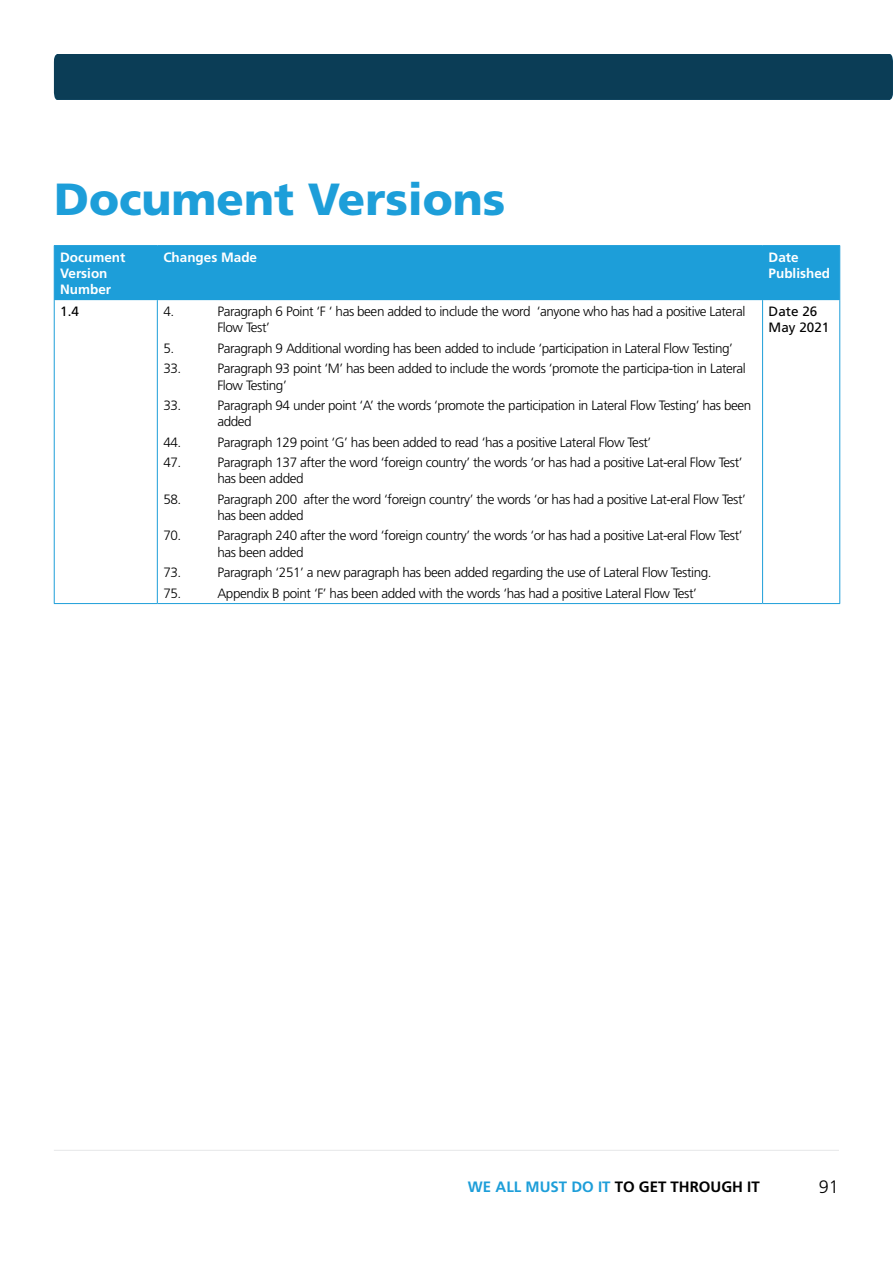
<style>
.page{position:relative;width:893px;height:1263px;background:#fff}
.page>*{position:absolute;margin:0;border:0;box-sizing:border-box;transform-origin:0 0}
.H2_Title{font:900 45px "Frutiger";color:#1d9ed9}
.t1{font:300 18px "Frutiger";color:#000}
.t2{font:700 15px "Frutiger";color:#000}
.P_Body_Content{font:300 13.5px/16.2px "Frutiger";letter-spacing:-.03em;color:#000}
.t3{font:700 13.5px/16.2px "Frutiger";color:#fff}
.t4{font:13.5px/16.2px "Frutiger";color:#000}
.s1{color:#1d9ed9}
</style>
<div class="page">
<hr style="left:54px;top:1150px;width:785px;height:1px;background:#e6e7e8">
<div style="left:55px;top:246px;width:784px;height:54px;background:#1d9ed9"></div>
<hr style="left:157px;top:300px;width:1px;height:303px;background:#1d9ed9">
<hr style="left:762px;top:300px;width:1px;height:303px;background:#1d9ed9">
<hr style="left:54px;top:245px;width:103px;height:1px;background:#1d9ed9">
<hr style="left:54px;top:246px;width:1px;height:54px;background:#1d9ed9">
<hr style="left:157px;top:245px;width:606px;height:1px;background:#1d9ed9">
<hr style="left:763px;top:245px;width:77px;height:1px;background:#1d9ed9">
<hr style="left:839px;top:246px;width:1px;height:54px;background:#1d9ed9">
<hr style="left:54px;top:300px;width:1px;height:303px;background:#1d9ed9">
<hr style="left:839px;top:300px;width:1px;height:303px;background:#1d9ed9">
<hr style="left:54px;top:603px;width:103px;height:1px;background:#1d9ed9">
<hr style="left:157px;top:603px;width:606px;height:1px;background:#1d9ed9">
<hr style="left:763px;top:603px;width:77px;height:1px;background:#1d9ed9">
<div style="left:54px;top:54px;width:839px;height:46px;background:#0b3d56"></div>
<h2 class="H2_Title" style="left:54px;top:172px;width:453px">Document Versions</h2>
<p class="t3" style="left:60px;top:249px;width:67px">Document<br>Version<br>Number</p>
<p class="t3" style="left:163px;top:249px;width:95px">Changes Made</p>
<p class="t3" style="left:769px;top:249px;width:63px">Date<br>Published</p>
<p class="t4" style="left:60px;top:303px;width:20px">1.4</p>
<p class="P_Body_Content" style="left:163px;top:304px;width:12px">4.</p>
<p class="P_Body_Content" style="left:217px;top:304px;width:530px">Paragraph 6 Point ‘F ‘ has been added to include the word ‘anyone who has had a positive Lateral<br>Flow Test’</p>
<p class="P_Body_Content" style="left:163px;top:340px;width:12px">5.</p>
<p class="P_Body_Content" style="left:217px;top:340px;width:517px">Paragraph 9 Additional wording has been added to include ‘participation in Lateral Flow Testing’</p>
<p class="P_Body_Content" style="left:163px;top:361px;width:19px">33.</p>
<p class="P_Body_Content" style="left:217px;top:361px;width:530px">Paragraph 93 point ‘M’ has been added to include the words ‘promote the participa-tion in Lateral<br>Flow Testing’</p>
<p class="P_Body_Content" style="left:163px;top:397px;width:19px">33.</p>
<p class="P_Body_Content" style="left:217px;top:397px;width:536px">Paragraph 94 under point ‘A’ the words ‘promote the participation in Lateral Flow Testing’ has been added</p>
<p class="P_Body_Content" style="left:163px;top:434px;width:19px">44.</p>
<p class="P_Body_Content" style="left:217px;top:434px;width:435px">Paragraph 129 point ‘G’ has been added to read ‘has a positive Lateral Flow Test’</p>
<p class="P_Body_Content" style="left:163px;top:455px;width:19px">47.</p>
<p class="P_Body_Content" style="left:217px;top:455px;width:527px">Paragraph 137 after the word ‘foreign country’ the words ‘or has had a positive Lat-eral Flow Test’ has been added</p>
<p class="P_Body_Content" style="left:163px;top:491px;width:19px">58.</p>
<p class="P_Body_Content" style="left:217px;top:491px;width:530px">Paragraph 200 after the word ‘foreign country’ the words ‘or has had a positive Lat-eral Flow Test’ has been added</p>
<p class="P_Body_Content" style="left:163px;top:528px;width:19px">70.</p>
<p class="P_Body_Content" style="left:217px;top:528px;width:527px">Paragraph 240 after the word ‘foreign country’ the words ‘or has had a positive Lat-eral Flow Test’ has been added</p>
<p class="P_Body_Content" style="left:163px;top:564px;width:19px">73.</p>
<p class="P_Body_Content" style="left:217px;top:564px;width:496px">Paragraph ‘251’ a new paragraph has been added regarding the use of Lateral Flow Testing.</p>
<p class="P_Body_Content" style="left:163px;top:585px;width:19px">75.</p>
<p class="P_Body_Content" style="left:217px;top:585px;width:481px">Appendix B point ‘F’ has been added with the words ‘has had a positive Lateral Flow Test’</p>
<p class="t4" style="left:769px;top:303px;width:62px">Date 26<br>May 2021</p>
<p class="t2" style="left:468px;top:1178px;width:293px"><span class="s1">WE ALL MUST DO IT</span> TO GET THROUGH IT</p>
<h2 class="t1" style="left:819px;top:1177px;width:22px">91</h2>
</div>
